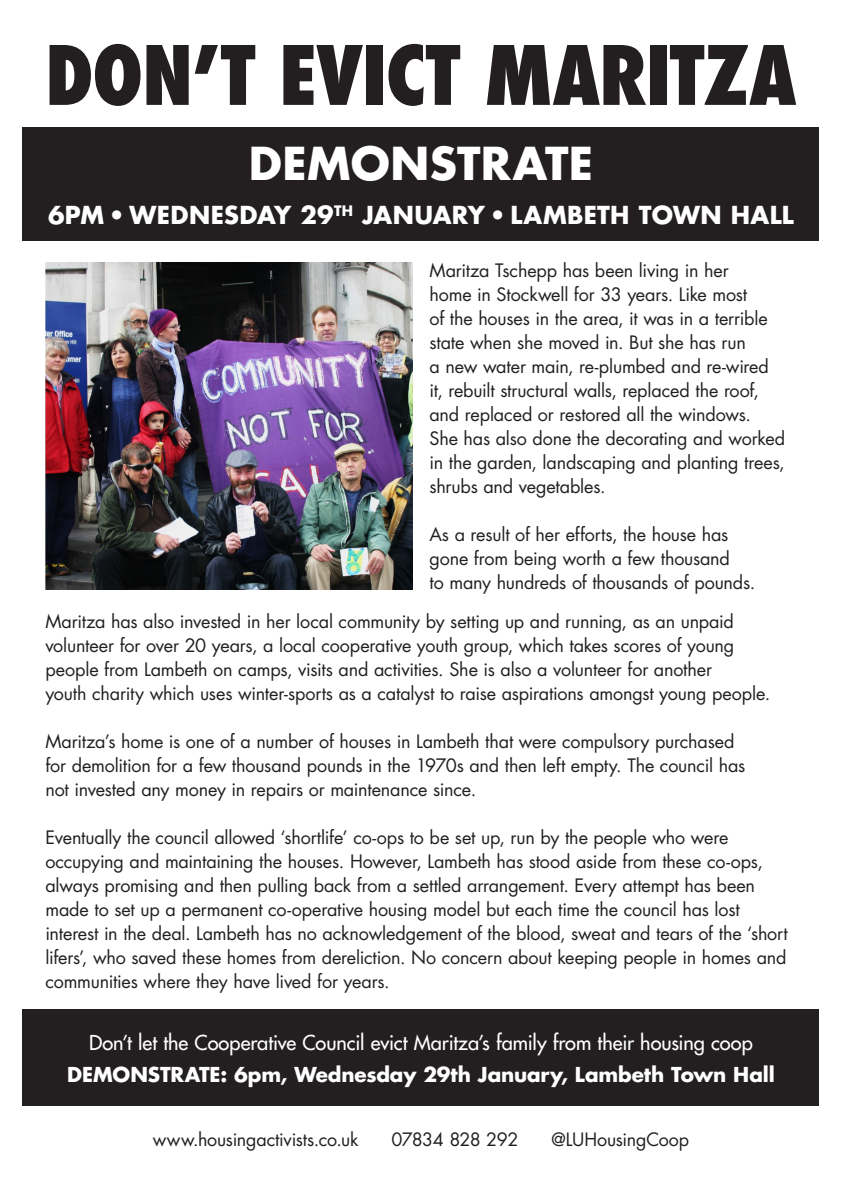
<style>
.page{position:relative;width:842px;height:1191px;background:#fff}
.page>*{position:absolute;margin:0;border:0;box-sizing:border-box;transform-origin:0 0}
.t1{font:800 condensed 79.4px "Futura";letter-spacing:-.01em;color:#231f20}
.t2{font:700 44.2px "Futura LT";letter-spacing:.005em;color:#fff}
.t3{font:700 24.1px "Futura LT";letter-spacing:.01em;color:#fff}
.t4{font:20px/32px "Futura LT";letter-spacing:-.005em;color:#fff;text-align:center}
.t5{font:18px/24px "Futura LT";letter-spacing:-.01em;color:#231f20}
.t6{font:17.9px "Futura LT";letter-spacing:-.015em;color:#231f20}
.t7{font:17.9px "Futura LT";letter-spacing:-.035em;color:#231f20}
.s1{font-weight:700}
</style>
<div class="page">
<img style="left:45px;top:263px;width:367px;height:326px">
<div style="left:23px;top:1009px;width:796px;height:97px;background:#231f20"></div>
<div style="left:23px;top:127px;width:796px;height:114px;background:#231f20"></div>
<p class="t1" style="left:45px;top:21px;width:753px">DON’T EVICT MARITZA</p>
<p class="t2" style="left:249px;top:134px;width:346px">DEMONSTRATE</p>
<p class="t3" style="left:48px;top:199px;width:747px">6PM • WEDNESDAY 29<sup>TH</sup> JANUARY • LAMBETH TOWN HALL</p>
<p class="t5" style="left:429px;top:259px;width:357px">Maritza Tschepp has been living in her<br>home in Stockwell for 33 years. Like most<br>of the houses in the area, it was in a terrible state when she moved in. But she has run<br>a new water main, re-plumbed and re-wired it, rebuilt structural walls, replaced the roof, and replaced or restored all the windows.<br>She has also done the decorating and worked in the garden, landscaping and planting trees, shrubs and vegetables.</p>
<p class="t5" style="left:429px;top:523px;width:327px">As a result of her efforts, the house has gone from being worth a few thousand<br>to many hundreds of thousands of pounds.</p>
<p class="t5" style="left:45px;top:609px;width:726px">Maritza has also invested in her local community by setting up and running, as an unpaid volunteer for over 20 years, a local cooperative youth group, which takes scores of young people from Lambeth on camps, visits and activities. She is also a volunteer for another<br>youth charity which uses winter-sports as a catalyst to raise aspirations amongst young people.</p>
<p class="t5" style="left:45px;top:729px;width:701px">Maritza’s home is one of a number of houses in Lambeth that were compulsory purchased for demolition for a few thousand pounds in the 1970s and then left empty. The council has not invested any money in repairs or maintenance since.</p>
<p class="t5" style="left:45px;top:825px;width:744px">Eventually the council allowed ‘shortlife’ co-ops to be set up, run by the people who were occupying and maintaining the houses. However, Lambeth has stood aside from these co-ops, always promising and then pulling back from a settled arrangement. Every attempt has been made to set up a permanent co-operative housing model but each time the council has lost interest in the deal. Lambeth has no acknowledgement of the blood, sweat and tears of the ‘short lifers’, who saved these homes from dereliction. No concern about keeping people in homes and communities where they have lived for years.</p>
<p class="t4" style="left:67px;top:1026px;width:709px">Don’t let the Cooperative Council evict Maritza’s family from their housing coop<br><span class="s1">DEMONSTRATE: 6pm, Wednesday 29th January, Lambeth Town Hall</span></p>
<p class="t6" style="left:153px;top:1127px;width:207px">www.housingactivists.co.uk</p>
<p class="t7" style="left:391px;top:1127px;width:128px">07834 828 292</p>
<p class="t6" style="left:552px;top:1127px;width:139px">@LUHousingCoop</p>
</div>
